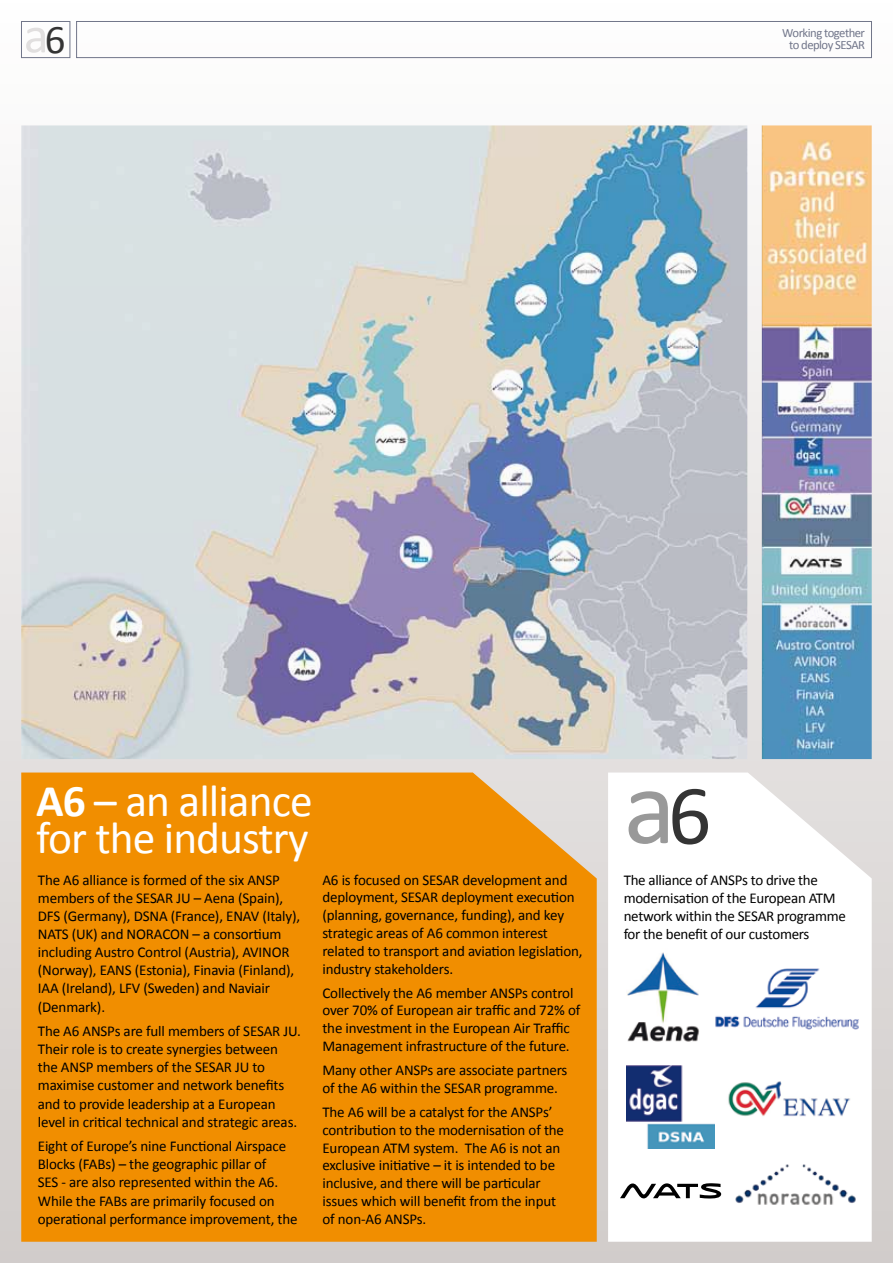
<style>
.page{position:relative;width:893px;height:1263px;background:#fff}
.page>*{position:absolute;margin:0;border:0;box-sizing:border-box;transform-origin:0 0}
.t1{font:108.9px "Calibri";color:#999}
.t2{font:52.05px "Calibri";color:#e1dfdf}
.t3{font:45.45px/37.2px "Calibri";letter-spacing:-.02em;color:#fff}
.t4{font:15px/18.1px "Calibri";letter-spacing:-.01em;color:#000}
.t5{font:12.6px/12.1px "Calibri";letter-spacing:-.04em;color:#71768a;text-align:center}
.s1{font-size:40.8px;color:#343434}
.s2{font-weight:700}
.s3{font-size:85.65px;color:#343434}
</style>
<div class="page">
<div style="left:0;top:0;width:893px;height:1263px;background:linear-gradient(to bottom,#fefefe,#d1ccca)"></div>
<div style="left:76px;top:21px;width:796px;height:37px;border:1px solid #71768a"></div>
<div style="left:21px;top:21px;width:49px;height:37px;border:1px solid #71768a"></div>
<img style="left:21px;top:125px;width:851px;height:634px">
<svg style="left:608px;top:772px;width:264px;height:470px"></svg>
<div style="left:21px;top:772px;width:576px;height:470px;background:#f18e00"></div>
<img style="left:627px;top:948px;width:75px;height:96px">
<div style="left:627px;top:1065px;width:93px;height:89px;background:#fff"></div>
<img style="left:627px;top:1065px;width:87px;height:83px">
<div style="left:720px;top:1078px;width:139px;height:47px;background:#fff"></div>
<img style="left:728px;top:1081px;width:122px;height:36px">
<div style="left:733px;top:1157px;width:124px;height:68px;background:#fff"></div>
<img style="left:735px;top:1164px;width:121px;height:41px">
<div style="left:712px;top:959px;width:150px;height:87px;background:#fff"></div>
<img style="left:715px;top:968px;width:144px;height:62px">
<svg style="left:620px;top:1183px;width:101px;height:15px"></svg>
<h2 class="t2" style="left:24px;top:3px;width:43px">a<span class="s1">6</span></h2>
<p class="t5" style="left:782px;top:26px;width:84px">Working together to deploy SESAR</p>
<h3 class="t3" style="left:36px;top:780px;width:278px"><span class="s2">A6</span> – an alliance for the industry</h3>
<p class="t4" style="left:38px;top:870px;width:264px">The A6 alliance is formed of the six ANSP members of the SESAR JU – Aena (Spain), DFS (Germany), DSNA (France), ENAV (Italy), NATS (UK) and NORACON – a consortium including Austro Control (Austria), AVINOR (Norway), EANS (Estonia), Finavia (Finland), IAA (Ireland), LFV (Sweden) and Naviair (Denmark).</p>
<p class="t4" style="left:38px;top:1021px;width:265px">The A6 ANSPs are full members of SESAR JU.<br>Their role is to create synergies between the ANSP members of the SESAR JU to maximise customer and network benefits and to provide leadership at a European level in critical technical and strategic areas.</p>
<p class="t4" style="left:38px;top:1136px;width:261px">Eight of Europe’s nine Functional Airspace Blocks (FABs) – the geographic pillar of<br>SES - are also represented within the A6.<br>While the FABs are primarily focused on operational performance improvement, the</p>
<p class="t4" style="left:322px;top:870px;width:262px;line-height:17.7px">A6 is focused on SESAR development and deployment, SESAR deployment execution (planning, governance, funding), and key strategic areas of A6 common interest related to transport and aviation legislation, industry stakeholders.</p>
<p class="t4" style="left:322px;top:983px;width:259px;line-height:17.7px">Collectively the A6 member ANSPs control over 70% of European air traffic and 72% of the investment in the European Air Traffic Management infrastructure of the future.</p>
<p class="t4" style="left:322px;top:1060px;width:246px;line-height:17.7px">Many other ANSPs are associate partners of the A6 within the SESAR programme.</p>
<p class="t4" style="left:322px;top:1102px;width:243px;line-height:17.7px">The A6 will be a catalyst for the ANSPs’ contribution to the modernisation of the European ATM system. The A6 is not an exclusive initiative – it is intended to be inclusive, and there will be particular issues which will benefit from the input of non-A6 ANSPs.</p>
<h1 class="t1" style="left:624px;top:739px;width:89px">a<span class="s3">6</span></h1>
<p class="t4" style="left:624px;top:870px;width:224px">The alliance of ANSPs to drive the modernisation of the European ATM network within the SESAR programme for the benefit of our customers</p>
</div>
